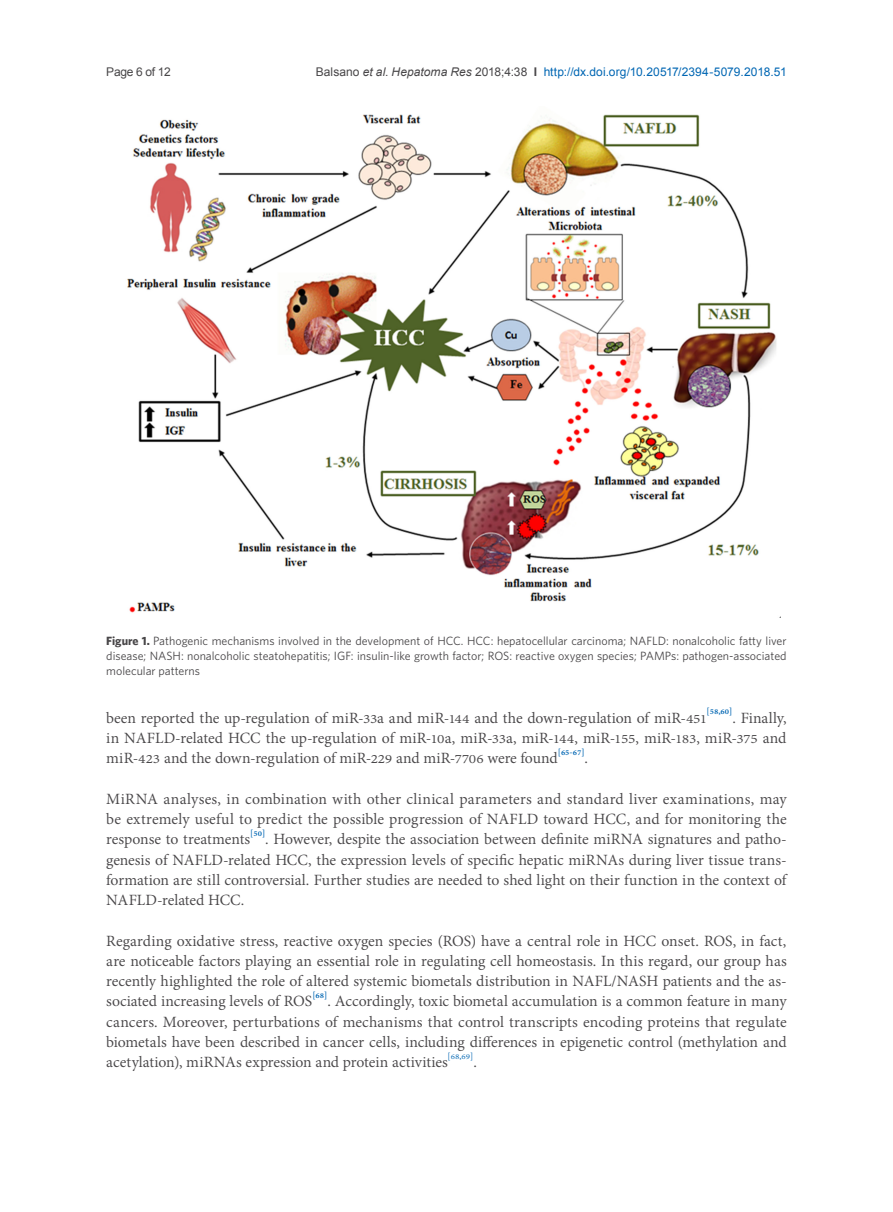
<style>
.page{position:relative;width:893px;height:1212px;background:#fff}
.page>*{position:absolute;margin:0;border:0;box-sizing:border-box;transform-origin:0 0}
.t1{font:19.2px/20.2px "Adobe Thai";color:#484648;text-align:justify}
.t2{font:12px/15px "Whitney";color:#484648;text-align:justify}
.t3{font:12px "Arial";letter-spacing:.005em;color:#0166b3}
.t4{font:12px "Arial";letter-spacing:-.025em;color:#484648}
.s1{color:#484648}
.s2{font-style:italic;color:#484648}
.s3{font-weight:700;color:#484648}
.s4{font-weight:700}
</style>
<div class="page">
<img style="left:127px;top:114px;width:653px;height:504px">
<p class="t4" style="left:106px;top:63px;width:66px">Page 6 of 12</p>
<p class="t3" style="left:316px;top:63px;width:472px"><span class="s1">Balsano</span> <span class="s2">et al</span><span class="s1">.</span> <span class="s2">Hepatoma Res</span> <span class="s1">2018;4:38</span> <span class="s3">I</span> http://dx.doi.org/10.20517/2394-5079.2018.51</p>
<p class="t2" style="left:106px;top:633px;width:682px"><span class="s4">Figure 1.</span> Pathogenic mechanisms involved in the development of HCC. HCC: hepatocellular carcinoma; NAFLD: nonalcoholic fatty liver disease; NASH: nonalcoholic steatohepatitis; IGF: insulin-like growth factor; ROS: reactive oxygen species; PAMPs: pathogen-associated molecular patterns</p>
<p class="t1" style="left:106px;top:706px;width:682px">been reported the up-regulation of miR-33a and miR-144 and the down-regulation of miR-451<sup>[58,60]</sup>. Finally, in NAFLD-related HCC the up-regulation of miR-10a, miR-33a, miR-144, miR-155, miR-183, miR-375 and miR-423 and the down-regulation of miR-229 and miR-7706 were found<sup>[65-67]</sup>.</p>
<p class="t1" style="left:106px;top:787px;width:682px">MiRNA analyses, in combination with other clinical parameters and standard liver examinations, may be extremely useful to predict the possible progression of NAFLD toward HCC, and for monitoring the response to treatments<sup>[50]</sup>. However, despite the association between definite miRNA signatures and patho&shy;genesis of NAFLD-related HCC, the expression levels of specific hepatic miRNAs during liver tissue trans&shy;formation are still controversial. Further studies are needed to shed light on their function in the context of NAFLD-related HCC.</p>
<p class="t1" style="left:106px;top:929px;width:682px">Regarding oxidative stress, reactive oxygen species (ROS) have a central role in HCC onset. ROS, in fact, are noticeable factors playing an essential role in regulating cell homeostasis. In this regard, our group has recently highlighted the role of altered systemic biometals distribution in NAFL/NASH patients and the as&shy;sociated increasing levels of ROS<sup>[68]</sup>. Accordingly, toxic biometal accumulation is a common feature in many cancers. Moreover, perturbations of mechanisms that control transcripts encoding proteins that regulate biometals have been described in cancer cells, including differences in epigenetic control (methylation and acetylation), miRNAs expression and protein activities<sup>[68,69]</sup>.</p>
</div>
